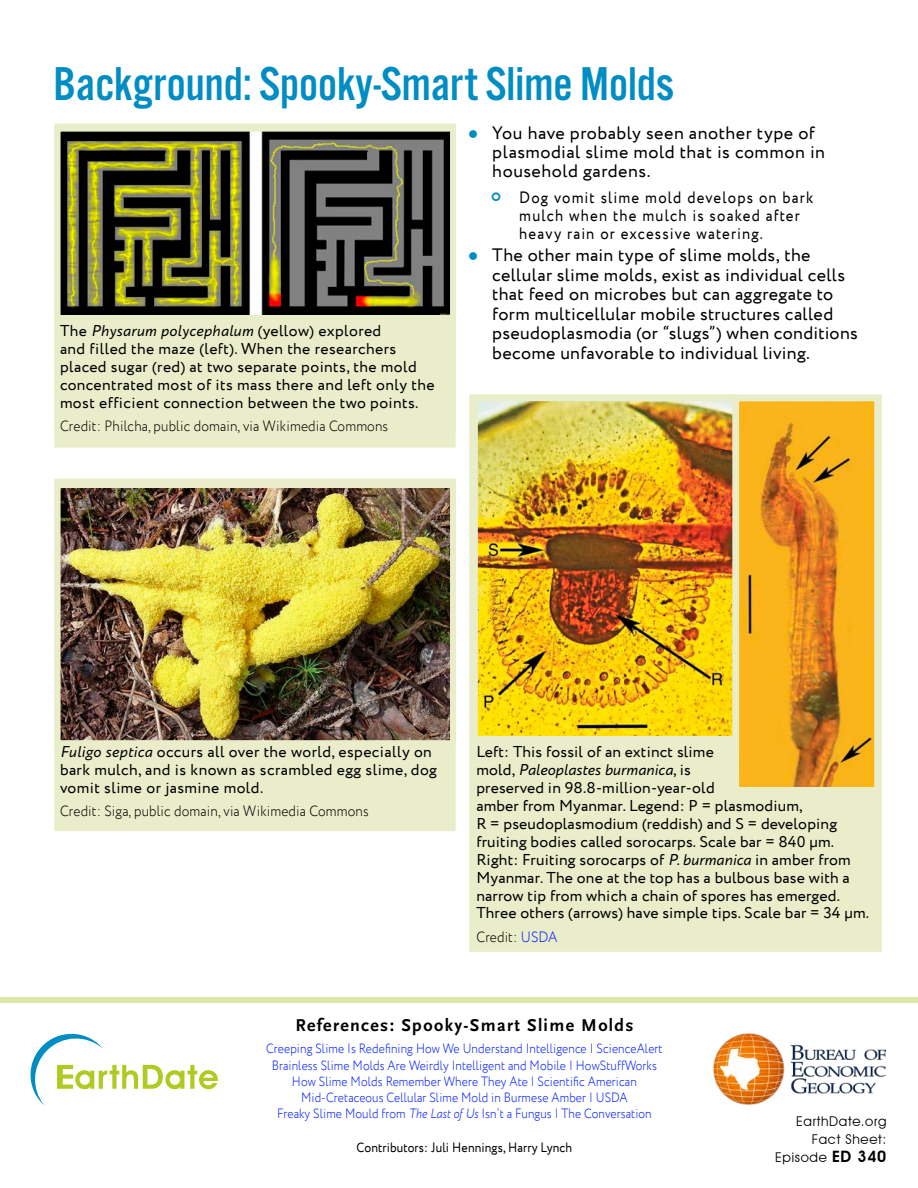
<style>
.page{position:relative;width:918px;height:1188px;background:#fff}
.page>*{position:absolute;margin:0;border:0;box-sizing:border-box;transform-origin:0 0}
.t1{font:49.35px "Alternate Got No 3 D";color:#008dc4}
.t2{font:18px/19.4px "Circe";letter-spacing:.02em;color:#000}
.t3{font:700 18px "Scala Sans Pro";letter-spacing:.075em;color:#000}
.t4{font:16.5px/18px "Circe";letter-spacing:.075em;color:#000;scale:.9 1}
.t5{font:15.75px/18px "Circe";letter-spacing:.01em;color:#000}
.t6{font:300 15px "Circe";letter-spacing:.01em;color:#000;scale:.9 1}
.t7{font:300 13.5px/16.2px "Circe";letter-spacing:.01em;color:#001bff;text-align:center;scale:.87 1}
.t8{font:13.5px "Circe";letter-spacing:.01em;color:#000;scale:.9 1}
.t9{font:13.5px/18px "Avant Garde IT Cby BT";letter-spacing:.05em;color:#000;text-align:right}
.s1{font-style:italic}
.s2{color:#008dc4}
.s3{color:#001bff}
.s4{font-weight:600;font-size:15.75px}
</style>
<div class="page">
<img style="left:713px;top:1034px;width:173px;height:71px">
<svg style="left:30px;top:1033px;width:188px;height:72px"></svg>
<div style="left:0;top:998px;width:918px;height:5px;background:#dee7a6"></div>
<div style="left:54px;top:432px;width:402px;height:16px;background:#eaedca"></div>
<svg style="left:54px;top:123px;width:402px;height:309px;background:#929373"></svg>
<div style="left:54px;top:478px;width:402px;height:353px;background:#eaedca"></div>
<img style="left:54px;top:479px;width:402px;height:270px">
<div style="left:469px;top:786px;width:413px;height:166px;background:#eaedca"></div>
<img style="left:469px;top:394px;width:260px;height:392px">
<img style="left:729px;top:394px;width:153px;height:407px">
<h1 class="t1" style="left:53px;top:58px;width:622px">Background: Spooky-Smart Slime Molds</h1>
<p class="t5" style="left:60px;top:322px;width:376px">The <span class="s1">Physarum polycephalum</span> (yellow) explored<br>and filled the maze (left). When the researchers placed sugar (red) at two separate points, the mold concentrated most of its mass there and left only the most efficient connection between the two points.</p>
<p class="t6" style="left:60px;top:416px;width:366px">Credit: Philcha, public domain, via Wikimedia Commons</p>
<p class="t2" style="left:492px;top:123px;width:334px;text-indent:-24px"><span class="s2">●</span> You have probably seen another type of plasmodial slime mold that is common in household gardens.</p>
<p class="t4" style="left:519px;top:189px;width:328px">Dog vomit slime mold develops on bark mulch when the mulch is soaked after heavy rain or excessive watering.</p>
<p class="t2" style="left:492px;top:246px;width:367px;text-indent:-24px"><span class="s2">●</span> The other main type of slime molds, the cellular slime molds, exist as individual cells that feed on microbes but can aggregate to form multicellular mobile structures called pseudoplasmodia (or “slugs”) when conditions become unfavorable to individual living.</p>
<p class="t5" style="left:60px;top:743px;width:379px"><span class="s1">Fuligo septica</span> occurs all over the world, especially on bark mulch, and is known as scrambled egg slime, dog vomit slime or jasmine mold.</p>
<p class="t6" style="left:60px;top:801px;width:344px">Credit: Siga, public domain, via Wikimedia Commons</p>
<p class="t5" style="left:476px;top:743px;width:394px">Left: This fossil of an extinct slime<br>mold, <span class="s1">Paleoplastes burmanica</span>, is<br>preserved in 98.8-million-year-old<br>amber from Myanmar. Legend: P = plasmodium,<br>R = pseudoplasmodium (reddish) and S = developing fruiting bodies called sorocarps. Scale bar = 840 μm.<br>Right: Fruiting sorocarps of <span class="s1">P. burmanica</span> in amber from Myanmar. The one at the top has a bulbous base with a narrow tip from which a chain of spores has emerged.<br>Three others (arrows) have simple tips. Scale bar = 34 μm.</p>
<p class="t6" style="left:476px;top:927px;width:92px">Credit: <span class="s3">USDA</span></p>
<p class="t3" style="left:295px;top:1014px;width:340px">References: Spooky-Smart Slime Molds</p>
<p class="t7" style="left:266px;top:1041px;width:457px">Creeping Slime Is Redefining How We Understand Intelligence | ScienceAlert Brainless Slime Molds Are Weirdly Intelligent and Mobile | HowStuffWorks How Slime Molds Remember Where They Ate | Scientific American Mid-Cretaceous Cellular Slime Mold in Burmese Amber | USDA<br>Freaky Slime Mould from <span class="s1">The Last of Us</span> Isn’t a Fungus | The Conversation</p>
<p class="t8" style="left:357px;top:1139px;width:241px">Contributors: Juli Hennings, Harry Lynch</p>
<p class="t9" style="left:775px;top:1113px;width:113px">EarthDate.org<br>Fact Sheet:<br>Episode <span class="s4">ED 340</span></p>
</div>
